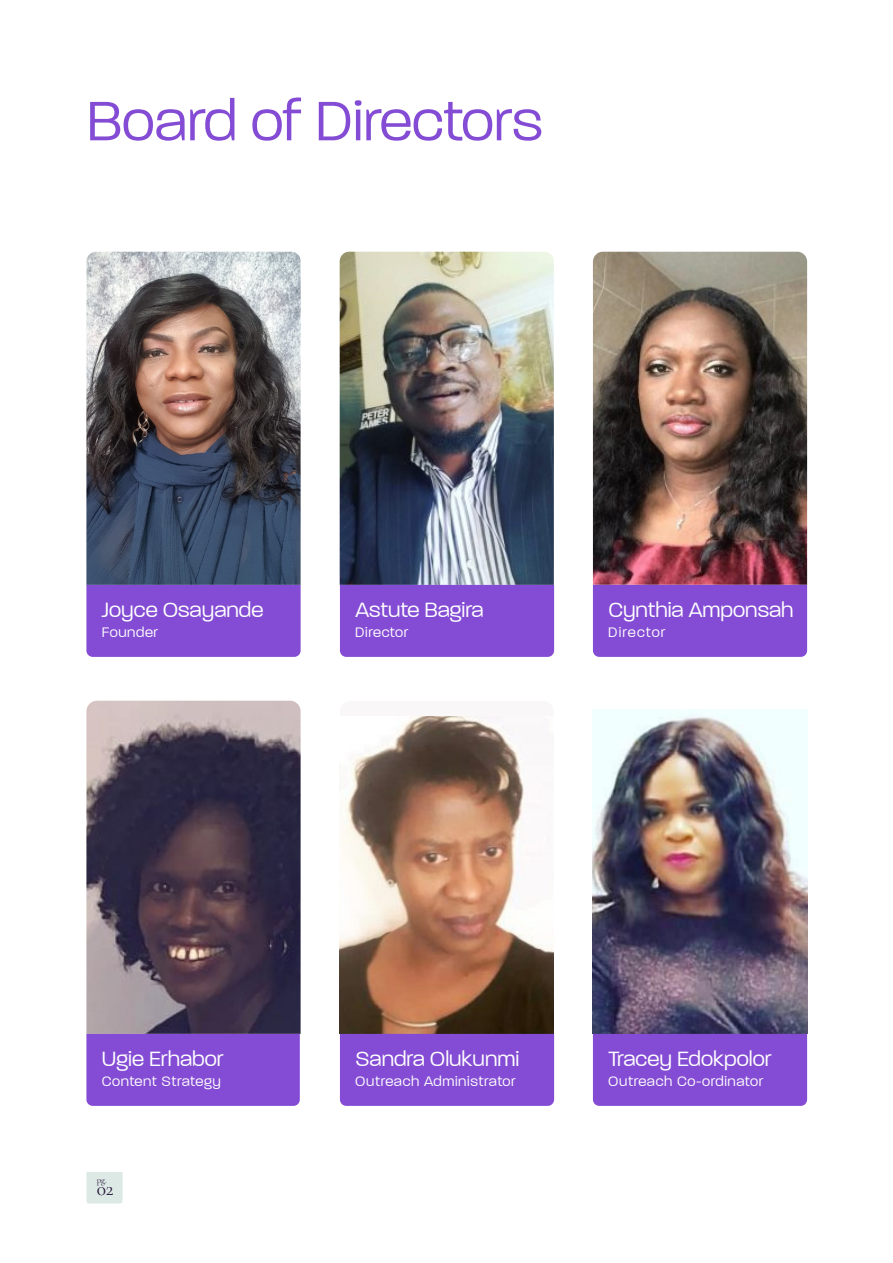
<style>
.page{position:relative;width:893px;height:1263px;background:#fff}
.page>*{position:absolute;margin:0;border:0;box-sizing:border-box;transform-origin:0 0}
.t1{font:300 60px "Paralucent";color:#844cd4}
.t2{font:300 22.35px "Paralucent";color:#fff}
.t3{font:19.5px "Cormorant";color:#271437}
.t4{font:300 14.85px "Paralucent";letter-spacing:.04em;color:#fff}
.t5{font:300 14.85px "Paralucent";letter-spacing:.08em;color:#fff}
.t6{font:9px "Cormorant";color:#271437}
</style>
<div class="page">
<img style="left:86px;top:252px;width:215px;height:333px">
<div style="left:86px;top:585px;width:215px;height:72px;background:#844cd4"></div>
<img style="left:593px;top:252px;width:214px;height:333px">
<div style="left:593px;top:585px;width:214px;height:72px;background:#844cd4"></div>
<img style="left:340px;top:252px;width:214px;height:333px">
<div style="left:340px;top:585px;width:214px;height:72px;background:#844cd4"></div>
<img style="left:86px;top:701px;width:215px;height:333px">
<div style="left:86px;top:1034px;width:214px;height:72px;background:#844cd4"></div>
<img style="left:593px;top:710px;width:214px;height:324px">
<div style="left:593px;top:1034px;width:214px;height:72px;background:#844cd4"></div>
<img style="left:340px;top:716px;width:214px;height:318px">
<div style="left:340px;top:1034px;width:214px;height:72px;background:#844cd4"></div>
<svg style="left:87px;top:1172px;width:36px;height:31px"></svg>
<h1 class="t1" style="left:86px;top:87px;width:458px">Board of Directors</h1>
<p class="t2" style="left:102px;top:596px;width:163px">Joyce Osayande</p>
<p class="t4" style="left:102px;top:624px;width:58px">Founder</p>
<p class="t2" style="left:355px;top:596px;width:130px">Astute Bagira</p>
<p class="t4" style="left:355px;top:624px;width:55px">Director</p>
<p class="t2" style="left:608px;top:596px;width:187px">Cynthia Amponsah</p>
<p class="t5" style="left:608px;top:624px;width:59px">Director</p>
<p class="t2" style="left:102px;top:1045px;width:123px">Ugie Erhabor</p>
<p class="t4" style="left:102px;top:1073px;width:121px">Content Strategy</p>
<p class="t6" style="left:97px;top:1174px;width:12px">pg.</p>
<p class="t3" style="left:97px;top:1176px;width:19px">02</p>
<p class="t2" style="left:355px;top:1045px;width:165px">Sandra Olukunmi</p>
<p class="t4" style="left:355px;top:1073px;width:162px">Outreach Administrator</p>
<p class="t2" style="left:608px;top:1045px;width:165px">Tracey Edokpolor</p>
<p class="t4" style="left:608px;top:1073px;width:156px">Outreach Co-ordinator</p>
</div>
